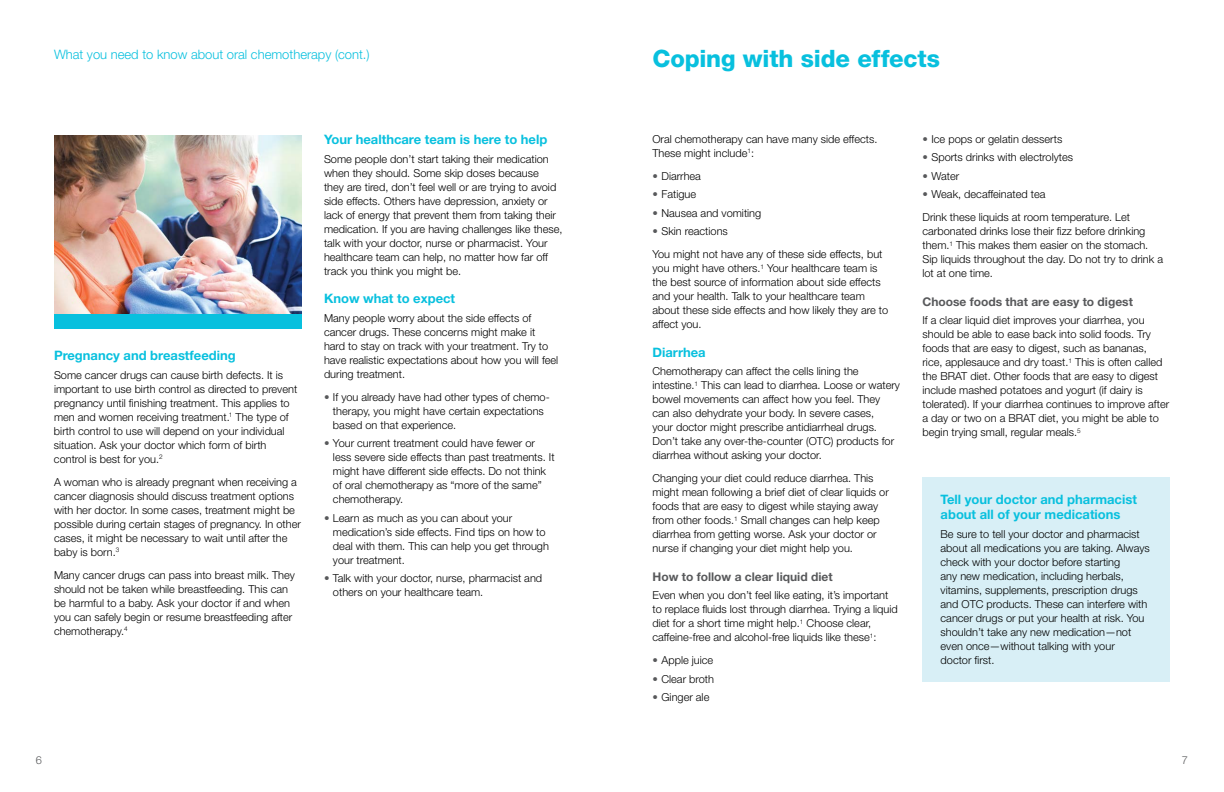
<style>
.page{position:relative;width:1224px;height:792px;background:#fff}
.page>*{position:absolute;margin:0;border:0;box-sizing:border-box;transform-origin:0 0}
.t1{font:800 24px "Helvetica Neue LT Std";letter-spacing:-.005em;color:#08c0de}
.t2{font:700 13px/15px "Helvetica Neue LT Std";color:#08c0de}
.t3{font:300 13px "Helvetica Neue LT Std";color:#08c0de}
.t4{font:700 12px "Helvetica Neue LT Std";color:#58595b}
.t5{font:300 11px/14px "Helvetica Neue LT Std";color:#000}
.t6{font:300 11px "Helvetica Neue LT Std";color:#58595b}
.s1{color:#58595b}
</style>
<div class="page">
<div style="left:923px;top:477px;width:247px;height:205px;background:#d8eff6"></div>
<div style="left:54px;top:314px;width:248px;height:14px;background:#08c0de"></div>
<img style="left:54px;top:135px;width:248px;height:179px">
<p class="t3" style="left:54px;top:46px;width:317px">What you need to know about oral chemotherapy (cont.)</p>
<h1 class="t1" style="left:652px;top:44px;width:289px">Coping with side effects</h1>
<p class="t2" style="left:54px;top:348px;width:183px">Pregnancy and breastfeeding</p>
<p class="t5" style="left:54px;top:367px;width:245px">Some cancer drugs can cause birth defects. It is important to use birth control as directed to prevent pregnancy until fnishing treatment. This applies to men and women receiving treatment.<sup>1</sup> The type of birth control to use will depend on your individual situation. Ask your doctor which form of birth control is best for you.<sup>2</sup></p>
<p class="t5" style="left:54px;top:474px;width:248px">A woman who is already pregnant when receiving a cancer diagnosis should discuss treatment options with her doctor. In some cases, treatment might be possible during certain stages of pregnancy. In other cases, it might be necessary to wait until after the baby is born.<sup>3</sup></p>
<p class="t5" style="left:54px;top:567px;width:243px">Many cancer drugs can pass into breast milk. They should not be taken while breastfeeding. This can be harmful to a baby. Ask your doctor if and when you can safely begin or resume breastfeeding after chemotherapy.<sup>4</sup></p>
<p class="t2" style="left:324px;top:132px;width:225px">Your healthcare team is here to help</p>
<p class="t5" style="left:324px;top:152px;width:240px">Some people don’t start taking their medication when they should. Some skip doses because<br>they are tired, don’t feel well or are trying to avoid side effects. Others have depression, anxiety or lack of energy that prevent them from taking their medication. If you are having challenges like these, talk with your doctor, nurse or pharmacist. Your healthcare team can help, no matter how far off track you think you might be.</p>
<p class="t2" style="left:324px;top:291px;width:133px">Know what to expect</p>
<p class="t5" style="left:324px;top:311px;width:236px">Many people worry about the side effects of cancer drugs. These concerns might make it hard to stay on track with your treatment. Try to have realistic expectations about how you will feel during treatment.</p>
<p class="t5" style="left:333px;top:390px;width:218px;text-indent:-9px"><span class="s1">•</span> If you already have had other types of chemo&shy;therapy, you might have certain expectations based on that experience.</p>
<p class="t5" style="left:333px;top:436px;width:223px;text-indent:-9px"><span class="s1">•</span> Your current treatment could have fewer or less severe side effects than past treatments. It might have different side effects. Do not think of oral chemotherapy as “more of the same” chemotherapy.</p>
<p class="t5" style="left:333px;top:511px;width:217px;text-indent:-9px"><span class="s1">•</span> Learn as much as you can about your medication’s side effects. Find tips on how to deal with them. This can help you get through your treatment.</p>
<p class="t5" style="left:333px;top:571px;width:211px;text-indent:-9px"><span class="s1">•</span> Talk with your doctor, nurse, pharmacist and others on your healthcare team.</p>
<p class="t5" style="left:653px;top:132px;width:226px">Oral chemotherapy can have many side effects.<br>These might include<sup>1</sup>:</p>
<p class="t5" style="left:653px;top:169px;width:50px"><span class="s1">•</span> Diarrhea</p>
<p class="t5" style="left:653px;top:187px;width:45px"><span class="s1">•</span> Fatigue</p>
<p class="t5" style="left:653px;top:206px;width:110px"><span class="s1">•</span> Nausea and vomiting</p>
<p class="t5" style="left:653px;top:224px;width:77px"><span class="s1">•</span> Skin reactions</p>
<p class="t5" style="left:653px;top:247px;width:237px">You might not have any of these side effects, but you might have others.<sup>1</sup> Your healthcare team is the best source of information about side effects and your health. Talk to your healthcare team about these side effects and how likely they are to affect you.</p>
<p class="t2" style="left:652px;top:344px;width:55px">Diarrhea</p>
<p class="t5" style="left:652px;top:364px;width:249px">Chemotherapy can affect the cells lining the intestine.<sup>1</sup> This can lead to diarrhea. Loose or watery bowel movements can affect how you feel. They can also dehydrate your body. In severe cases,<br>your doctor might prescribe antidiarrheal drugs.<br>Don’t take any over-the-counter (OTC) products for diarrhea without asking your doctor.</p>
<p class="t5" style="left:653px;top:471px;width:238px">Changing your diet could reduce diarrhea. This might mean following a brief diet of clear liquids or foods that are easy to digest while staying away from other foods.<sup>1</sup> Small changes can help keep diarrhea from getting worse. Ask your doctor or nurse if changing your diet might help you.</p>
<p class="t4" style="left:652px;top:569px;width:182px">How to follow a clear liquid diet</p>
<p class="t5" style="left:652px;top:588px;width:247px">Even when you don’t feel like eating, it’s important to replace fuids lost through diarrhea. Trying a liquid diet for a short time might help.<sup>1</sup> Choose clear, caffeine-free and alcohol-free liquids like these<sup>1</sup>:</p>
<p class="t5" style="left:652px;top:653px;width:62px"><span class="s1">•</span> Apple juice</p>
<p class="t5" style="left:652px;top:672px;width:63px"><span class="s1">•</span> Clear broth</p>
<p class="t5" style="left:652px;top:690px;width:58px"><span class="s1">•</span> Ginger ale</p>
<p class="t5" style="left:922px;top:132px;width:141px"><span class="s1">•</span> Ice pops or gelatin desserts</p>
<p class="t5" style="left:922px;top:150px;width:152px"><span class="s1">•</span> Sports drinks with electrolytes</p>
<p class="t5" style="left:922px;top:169px;width:38px"><span class="s1">•</span> Water</p>
<p class="t5" style="left:922px;top:187px;width:125px"><span class="s1">•</span> Weak, decaffeinated tea</p>
<p class="t5" style="left:922px;top:210px;width:242px">Drink these liquids at room temperature. Let carbonated drinks lose their fzz before drinking them.<sup>1</sup> This makes them easier on the stomach.<br>Sip liquids throughout the day. Do not try to drink a lot at one time.</p>
<p class="t4" style="left:922px;top:294px;width:212px">Choose foods that are easy to digest</p>
<p class="t5" style="left:922px;top:313px;width:248px">If a clear liquid diet improves your diarrhea, you should be able to ease back into solid foods. Try foods that are easy to digest, such as bananas, rice, applesauce and dry toast.<sup>1</sup> This is often called the BRAT diet. Other foods that are easy to digest include mashed potatoes and yogurt (if dairy is tolerated). If your diarrhea continues to improve after a day or two on a BRAT diet, you might be able to begin trying small, regular meals.<sup>5</sup></p>
<p class="t2" style="left:941px;top:492px;width:198px">Tell your doctor and pharmacist about all of your medications</p>
<p class="t5" style="left:941px;top:527px;width:211px">Be sure to tell your doctor and pharmacist about all medications you are taking. Always check with your doctor before starting<br>any new medication, including herbals, vitamins, supplements, prescription drugs and OTC products. These can interfere with cancer drugs or put your health at risk. You shouldn’t take any new medication—not even once—without talking with your<br>doctor frst.</p>
<p class="t6" style="left:36px;top:753px;width:8px">6</p>
<p class="t6" style="left:1182px;top:753px;width:8px">7</p>
</div>
